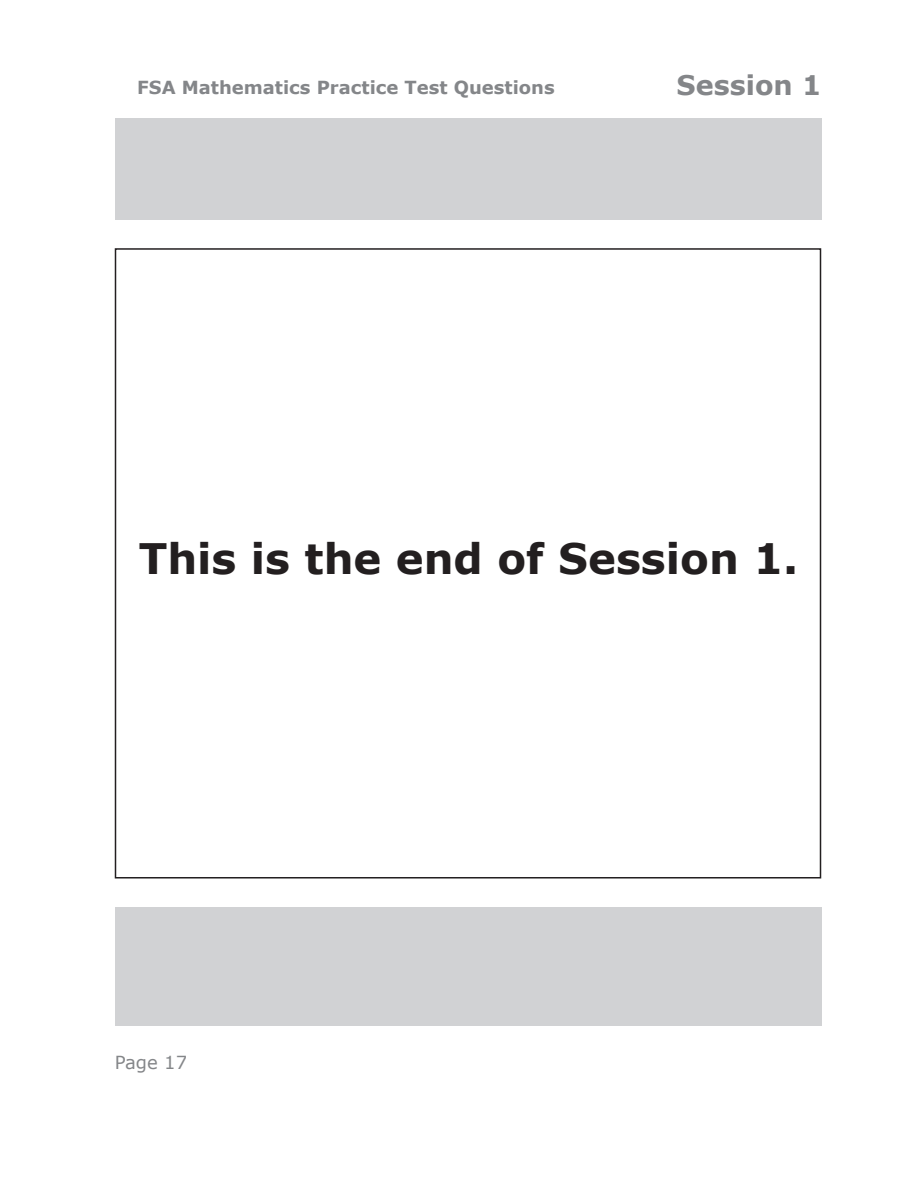
<style>
.page{position:relative;width:918px;height:1188px;background:#fff}
.page>*{position:absolute;margin:0;border:0;box-sizing:border-box;transform-origin:0 0}
.t1{font:700 42px "Verdana";color:#231f20}
.t2{font:700 27px "Verdana";color:#848689}
.t3{font:700 18px "Verdana";color:#848689}
.t4{font:18px "Verdana";color:#848689}
</style>
<div class="page">
<div style="left:115px;top:907px;width:706px;height:119px;background:#d1d2d4"></div>
<div style="left:115px;top:119px;width:706px;height:101px;background:#d1d2d4"></div>
<p class="t3" style="left:137px;top:76px;width:419px">FSA Mathematics Practice Test Questions</p>
<h2 class="t2" style="left:677px;top:68px;width:146px">Session 1</h2>
<h1 class="t1" style="left:139px;top:531px;width:661px">This is the end of Session 1.</h1>
<p class="t4" style="left:115px;top:1051px;width:74px">Page 17</p>
</div>
